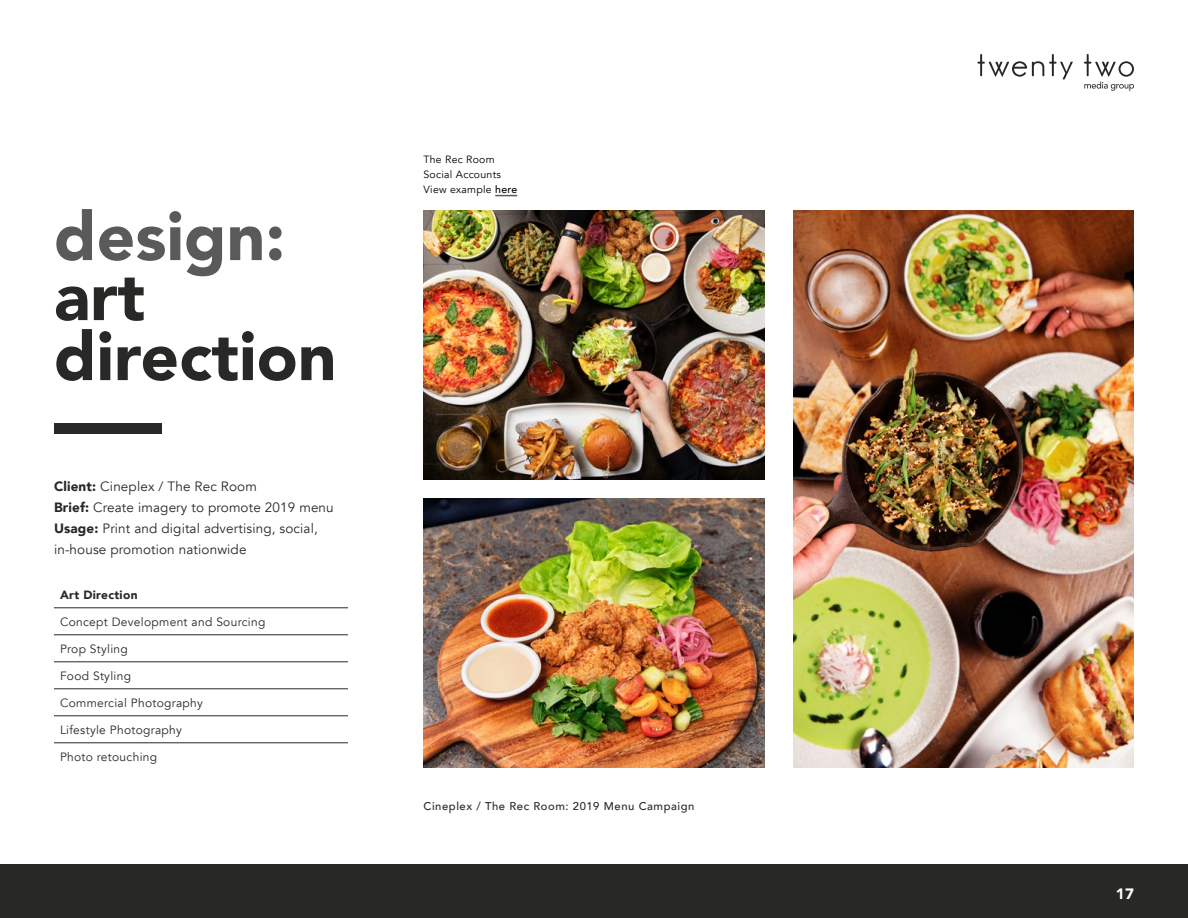
<style>
.page{position:relative;width:1188px;height:918px;background:#fff}
.page>*{position:absolute;margin:0;border:0;box-sizing:border-box;transform-origin:0 0}
.t1{font:900 67.5px/60px "Avenir";color:#282827}
.t2{font:900 67.5px "Avenir";color:#5a5a5a}
.t3{font:900 15px "Avenir";color:#fff}
.t4{font:13.5px/21px "Avenir";letter-spacing:.01em;color:#282827}
.t5{font:12px "Avenir";letter-spacing:.025em;color:#282827}
.t6{font:900 12px "Avenir";letter-spacing:.025em;color:#282827}
.t7{font:500 11.25px "Avenir";letter-spacing:.05em;color:#282827}
.t8{font:10.5px/15px "Avenir";letter-spacing:.025em;color:#000}
.s1{font-weight:900}
.s2{font-weight:500}
</style>
<div class="page">
<div style="left:0;top:864px;width:1188px;height:54px;background:#282827"></div>
<div style="left:54px;top:423px;width:108px;height:11px;background:#282827"></div>
<hr style="left:54px;top:607px;width:225px;height:1px;background:#282827">
<hr style="left:279px;top:607px;width:69px;height:1px;background:#282827">
<hr style="left:54px;top:634px;width:225px;height:1px;background:#282827">
<hr style="left:279px;top:634px;width:69px;height:1px;background:#282827">
<hr style="left:54px;top:661px;width:225px;height:1px;background:#282827">
<hr style="left:279px;top:661px;width:69px;height:1px;background:#282827">
<hr style="left:54px;top:688px;width:225px;height:1px;background:#282827">
<hr style="left:279px;top:688px;width:69px;height:1px;background:#282827">
<hr style="left:54px;top:715px;width:225px;height:1px;background:#282827">
<hr style="left:279px;top:715px;width:69px;height:1px;background:#282827">
<hr style="left:54px;top:742px;width:225px;height:1px;background:#282827">
<hr style="left:279px;top:742px;width:69px;height:1px;background:#282827">
<img style="left:424px;top:211px;width:340px;height:269px">
<img style="left:793px;top:211px;width:341px;height:557px">
<img style="left:424px;top:499px;width:340px;height:269px">
<svg style="left:495px;top:195px;width:22px;height:1px"></svg>
<svg style="left:977px;top:54px;width:96px;height:25px"></svg>
<svg style="left:1084px;top:54px;width:50px;height:37px"></svg>
<h1 class="t2" style="left:54px;top:179px;width:233px">design:</h1>
<h1 class="t1" style="left:54px;top:265px;width:284px">art direction</h1>
<p class="t4" style="left:54px;top:476px;width:281px"><span class="s1">Client:</span> Cineplex / The Rec Room<br><span class="s1">Brief:</span> Create imagery to promote 2019 menu <span class="s1">Usage:</span> Print and digital advertising, social, in-house promotion nationwide</p>
<p class="t6" style="left:60px;top:584px;width:79px">Art Direction</p>
<p class="t5" style="left:60px;top:615px;width:207px">Concept Development and Sourcing</p>
<p class="t5" style="left:60px;top:642px;width:69px">Prop Styling</p>
<p class="t5" style="left:60px;top:669px;width:73px">Food Styling</p>
<p class="t5" style="left:60px;top:696px;width:144px">Commercial Photography</p>
<p class="t5" style="left:60px;top:723px;width:123px">Lifestyle Photography</p>
<p class="t5" style="left:60px;top:750px;width:99px">Photo retouching</p>
<p class="t8" style="left:424px;top:152px;width:95px">The Rec Room<br>Social Accounts<br>View example <span class="s2">here</span></p>
<p class="t7" style="left:424px;top:796px;width:273px">Cineplex / The Rec Room: 2019 Menu Campaign</p>
<p class="t3" style="left:1116px;top:880px;width:20px">17</p>
</div>
